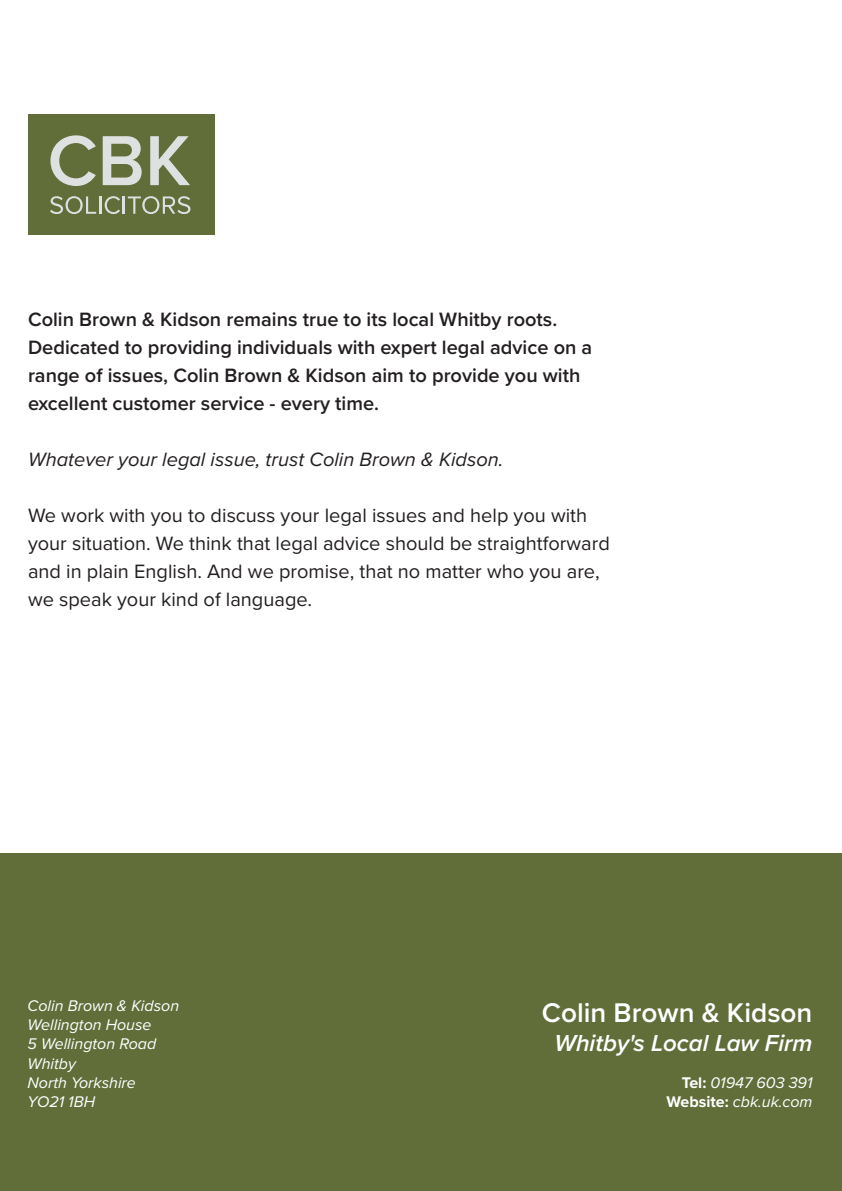
<style>
.page{position:relative;width:842px;height:1191px;background:#fff}
.page>*{position:absolute;margin:0;border:0;box-sizing:border-box;transform-origin:0 0}
.t1{font:600 28px "Proxima Nova";color:#fff}
.t2{font:italic 600 24px "Proxima Nova";color:#fff}
.t3{font:600 20px/28px "Proxima Nova";color:#231f20}
.t4{font:20px/28px "Proxima Nova";color:#231f20}
.t5{font:italic 20px "Proxima Nova";color:#231f20}
.t6{font:italic 16px/19.2px "Proxima Nova";color:#fff;text-align:right}
.s1{font-weight:700;font-style:normal}
</style>
<div class="page">
<div style="left:28px;top:115px;width:187px;height:120px;background:#616e3a"></div>
<svg style="left:50px;top:135px;width:46px;height:51px"></svg>
<svg style="left:103px;top:136px;width:39px;height:49px"></svg>
<svg style="left:150px;top:136px;width:40px;height:49px"></svg>
<svg style="left:50px;top:196px;width:140px;height:18px"></svg>
<div style="left:0;top:853px;width:842px;height:338px;background:#616e3a"></div>
<p class="t3" style="left:28px;top:306px;width:566px">Colin Brown &amp; Kidson remains true to its local Whitby roots.<br>Dedicated to providing individuals with expert legal advice on a range of issues, Colin Brown &amp; Kidson aim to provide you with excellent customer service - every time.</p>
<p class="t5" style="left:28px;top:448px;width:477px">Whatever your legal issue, trust Colin Brown &amp; Kidson.</p>
<p class="t4" style="left:28px;top:502px;width:583px">We work with you to discuss your legal issues and help you with your situation. We think that legal advice should be straightforward and in plain English. And we promise, that no matter who you are, we speak your kind of language.</p>
<p class="t6" style="left:28px;top:996px;width:153px;text-align:left">Colin Brown &amp; Kidson<br>Wellington House<br>5 Wellington Road<br>Whitby<br>North Yorkshire<br>YO21 1BH</p>
<h1 class="t1" style="left:542px;top:996px;width:272px">Colin Brown &amp; Kidson</h1>
<p class="t2" style="left:554px;top:1025px;width:260px">Whitby's Local Law Firm</p>
<p class="t6" style="left:666px;top:1073px;width:147px"><span class="s1">Tel:</span> 01947 603 391<br><span class="s1">Website:</span> cbk.uk.com</p>
</div>
